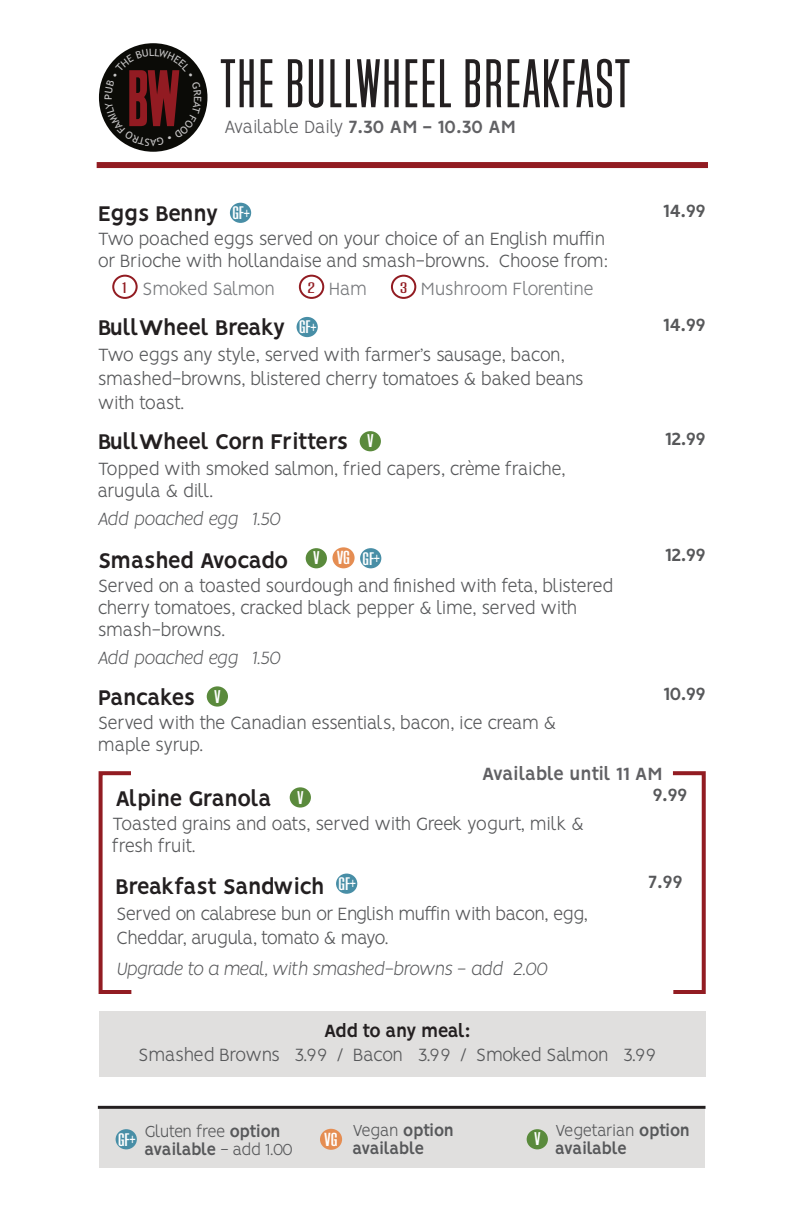
<style>
.page{position:relative;width:792px;height:1224px;background:#fff}
.page>*{position:absolute;margin:0;border:0;box-sizing:border-box;transform-origin:0 0}
.t1{font:72px "Block Gothic RR Light Extra Cond";letter-spacing:.025em;color:#231f20}
.t2{font:700 24px "Vision";letter-spacing:-.04em;color:#231f20}
.t3{font:700 24px "Vision";letter-spacing:-.02em;color:#231f20}
.t4{font:300 20px/22px "Vision";letter-spacing:-.04em;color:#57585a}
.t5{font:italic 300 20px "Vision";letter-spacing:-.01em;color:#57585a}
.t6{font:300 20px/22px "Vision";letter-spacing:-.01em;color:#57585a}
.t7{font:300 20px "Vision";letter-spacing:-.04em;color:#787a7d}
.t8{font:700 20px "Vision";letter-spacing:-.025em;color:#57585a}
.t9{font:300 20px "Vision";letter-spacing:-.025em;color:#616164}
.t10{font:700 20px "Vision";letter-spacing:-.01em;color:#616164}
.t11{font:700 20px "Vision";letter-spacing:-.04em;color:#231f20}
.t12{font:19.8px "Block Gothic RR Medium Extra Cond";color:#fff;scale:1.25 1}
.t13{font:19.4px "Block Gothic RR Medium Extra Cond";color:#fff;scale:1.25 1}
.t14{font:19px "Block Gothic RR Medium Extra Cond";color:#fff;scale:1.25 1}
.t15{font:700 18px/18px "Vision";letter-spacing:-.04em;color:#57585a}
.t16{font:300 18px/18px "Vision";letter-spacing:-.04em;color:#57585a}
.t17{font:10px "Trebuchet MS";color:#c6c5c5;scale:1.05 1}
.s1{font-weight:700}
.s2{font-family:"Block Gothic RR Medium Extra Cond";font-weight:400;font-size:19px;color:#fff}
.s3{font-family:"Block Gothic RR Light Extra Cond";font-weight:400;font-size:16px;color:#921c22}
.s4{font-family:"Block Gothic RR Medium Extra Cond";font-weight:400;font-size:19.4px;color:#fff}
.s5{font-size:24px}
.s6{font-weight:300}
</style>
<div class="page">
<div style="left:99px;top:1109px;width:606px;height:59px;background:#e0dfde"></div>
<div style="left:230px;top:203px;width:21px;height:20px;background:#488ea6;border-radius:50%"></div>
<div style="left:112px;top:275px;width:26px;height:24px;border:2px solid #921c22;border-radius:50%"></div>
<div style="left:299px;top:275px;width:25px;height:24px;border:2px solid #921c22;border-radius:50%"></div>
<div style="left:391px;top:275px;width:25px;height:24px;border:2px solid #921c22;border-radius:50%"></div>
<div style="left:297px;top:317px;width:21px;height:20px;background:#488ea6;border-radius:50%"></div>
<div style="left:360px;top:431px;width:21px;height:20px;background:#5a8a3c;border-radius:50%"></div>
<div style="left:306px;top:548px;width:21px;height:20px;background:#5a8a3c;border-radius:50%"></div>
<div style="left:332px;top:547px;width:23px;height:21px;background:#e58d52;border-radius:50%"></div>
<div style="left:360px;top:548px;width:21px;height:20px;background:#488ea6;border-radius:50%"></div>
<div style="left:207px;top:686px;width:21px;height:21px;background:#5a8a3c;border-radius:50%"></div>
<div style="left:290px;top:787px;width:21px;height:21px;background:#5a8a3c;border-radius:50%"></div>
<div style="left:336px;top:874px;width:21px;height:20px;background:#488ea6;border-radius:50%"></div>
<div style="left:99px;top:43px;width:108px;height:109px;background:#0b0b07;border-radius:50%"></div>
<div style="left:97px;top:162px;width:611px;height:6px;background:#921c22"></div>
<hr style="left:98px;top:1106px;width:608px;height:3px;background:#231f20">
<div style="left:527px;top:1129px;width:21px;height:20px;background:#5a8a3c;border-radius:50%"></div>
<div style="left:320px;top:1129px;width:22px;height:21px;background:#e58d52;border-radius:50%"></div>
<div style="left:99px;top:1011px;width:607px;height:65px;background:#e0dfde"></div>
<div style="left:99px;top:771px;width:34px;height:223px;border:4px solid #921c22"></div>
<div style="left:671px;top:771px;width:35px;height:223px;border:4px solid #921c22"></div>
<div style="left:116px;top:1129px;width:21px;height:20px;background:#488ea6;border-radius:50%"></div>
<svg style="left:105px;top:49px;width:96px;height:97px"></svg>
<h1 class="t1" style="left:221px;top:47px;width:411px">THE BULLWHEEL BREAKFAST</h1>
<p class="t17" style="left:156px;top:148px;width:7px;rotate:180deg">A</p>
<p class="t9" style="left:224px;top:115px;width:293px">Available Daily <span class="s1">7.30 AM - 10.30 AM</span></p>
<p class="t2" style="left:98px;top:199px;width:153px">Eggs Benny <span class="s2">GF</span><sup>+</sup></p>
<p class="t4" style="left:98px;top:230px;width:512px">Two poached eggs served on your choice of an English muffin or Brioche with hollandaise and smash-browns. Choose from:</p>
<p class="t7" style="left:121px;top:277px;width:155px"><span class="s3">1</span> Smoked Salmon</p>
<p class="t7" style="left:308px;top:277px;width:61px"><span class="s3">2</span> Ham</p>
<p class="t7" style="left:400px;top:277px;width:195px"><span class="s3">3</span> Mushroom Florentine</p>
<p class="t2" style="left:98px;top:313px;width:219px">BullWheel Breaky <span class="s2">GF</span><sup>+</sup></p>
<p class="t4" style="left:98px;top:345px;width:488px;line-height:24px">Two eggs any style, served with farmer’s sausage, bacon, smashed-browns, blistered cherry tomatoes &amp; baked beans with toast.</p>
<p class="t3" style="left:98px;top:428px;width:277px">BullWheel Corn Fritters <span class="s4">V</span></p>
<p class="t4" style="left:98px;top:460px;width:469px">Topped with smoked salmon, fried capers, crème fraiche, arugula &amp; dill.</p>
<p class="t5" style="left:98px;top:508px;width:184px">Add poached egg 1.50</p>
<p class="t2" style="left:98px;top:547px;width:283px">Smashed Avocado <sup>V</sup> <sup>VG</sup> <sup>GF</sup><sup>+</sup></p>
<p class="t4" style="left:98px;top:577px;width:517px">Served on a toasted sourdough and finished with feta, blistered cherry tomatoes, cracked black pepper &amp; lime, served with smash-browns.</p>
<p class="t5" style="left:98px;top:647px;width:184px">Add poached egg 1.50</p>
<p class="t2" style="left:98px;top:683px;width:124px">Pancakes <span class="s4">V</span></p>
<p class="t4" style="left:98px;top:713px;width:460px">Served with the Canadian essentials, bacon, ice cream &amp; maple syrup.</p>
<p class="t8" style="left:663px;top:198px;width:45px">14.99</p>
<p class="t8" style="left:663px;top:313px;width:45px">14.99</p>
<p class="t8" style="left:665px;top:427px;width:43px">12.99</p>
<p class="t8" style="left:665px;top:543px;width:43px">12.99</p>
<p class="t8" style="left:663px;top:682px;width:44px">10.99</p>
<p class="t10" style="left:482px;top:762px;width:182px">Available until 11 AM</p>
<p class="t2" style="left:115px;top:784px;width:190px">Alpine Granola <span class="s4">V</span></p>
<p class="t6" style="left:112px;top:814px;width:473px">Toasted grains and oats, served with Greek yogurt, milk &amp; fresh fruit.</p>
<p class="t2" style="left:115px;top:872px;width:242px">Breakfast Sandwich <sup>GF</sup><sup>+</sup></p>
<p class="t4" style="left:116px;top:904px;width:473px;line-height:24px">Served on calabrese bun or English muffin with bacon, egg,<br>Cheddar, arugula, tomato &amp; mayo.</p>
<p class="t5" style="left:117px;top:957px;width:432px">Upgrade to a meal, with smashed-browns - add 2.00</p>
<p class="t8" style="left:652px;top:783px;width:37px">9.99</p>
<p class="t8" style="left:648px;top:870px;width:36px">7.99</p>
<p class="t11" style="left:324px;top:1019px;width:148px">Add to any meal:</p>
<p class="t4" style="left:138px;top:1046px;width:520px">Smashed Browns 3.99 / Bacon 3.99 / Smoked Salmon 3.99</p>
<p class="t14" style="left:118px;top:1130px;width:15px">GF<span class="s5">+</span></p>
<p class="t15" style="left:555px;top:1123px;width:136px"><span class="s6">Vegetarian</span> option available</p>
<p class="t15" style="left:352px;top:1123px;width:103px"><span class="s6">Vegan</span> option available</p>
<p class="t16" style="left:144px;top:1124px;width:149px">Gluten free <span class="s1">option available</span> - add 1.00</p>
<p class="t12" style="left:325px;top:1129px;width:12px">VG</p>
<p class="t13" style="left:534px;top:1129px;width:6px">V</p>
</div>
